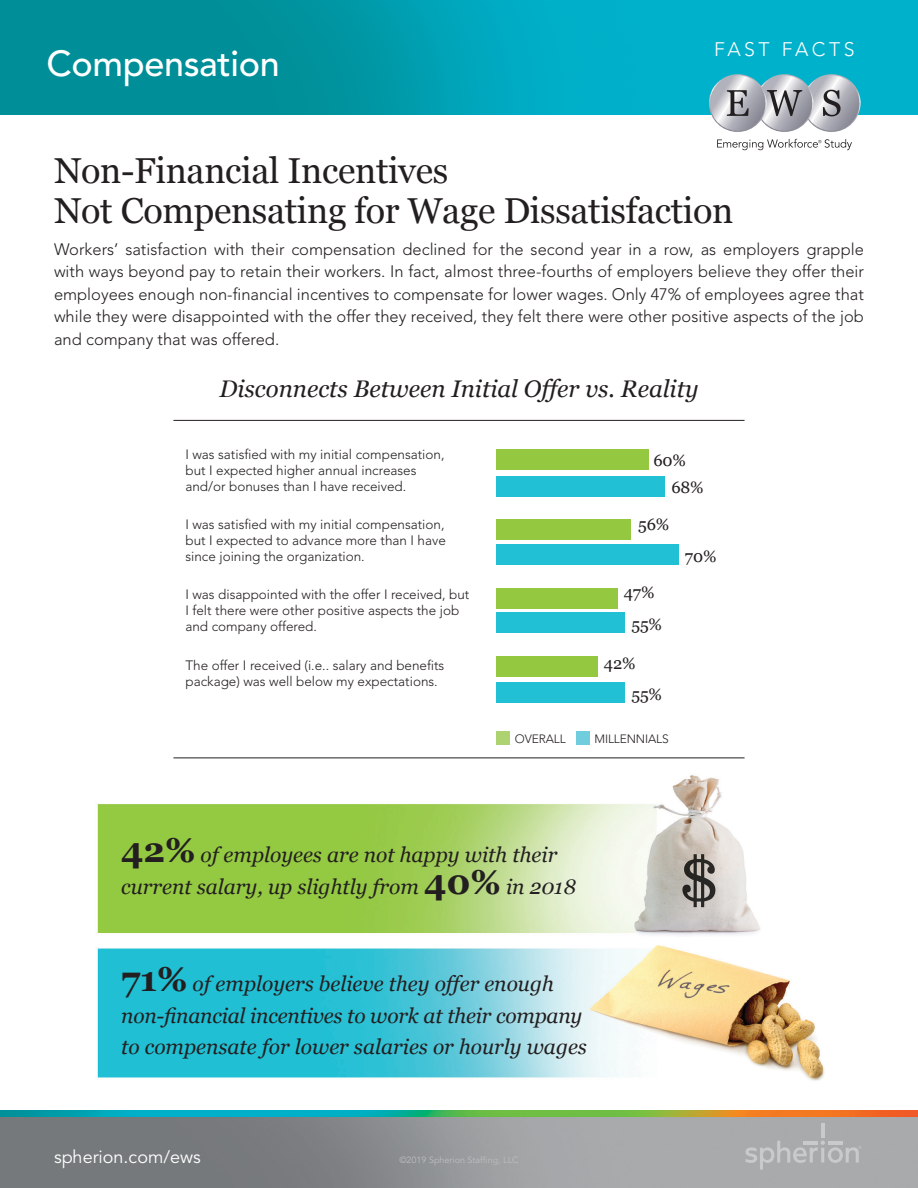
<style>
.page{position:relative;width:918px;height:1188px;background:#fff}
.page>*{position:absolute;margin:0;border:0;box-sizing:border-box;transform-origin:0 0}
.t1{font:36px/40.5px "Georgia";letter-spacing:-.01em;color:#231f20}
.t2{font:500 36px "Avenir";letter-spacing:-.01em;color:#fff}
.t3{font:italic 24px "Georgia";color:#231f20}
.t4{font:italic 21px/31.5px "Georgia";color:#231f20}
.t5{font:300 19.5px "Avenir";letter-spacing:.18em;color:#fff}
.t6{font:18px "Avenir";color:#fff}
.t7{font:300 16.5px/22.5px "Avenir";color:#231f20;text-align:justify}
.t8{font:16.5px "Georgia";letter-spacing:-.01em;color:#231f20}
.t9{font:300 13.5px/16.2px "Avenir";color:#231f20}
.t10{font:300 12px "Avenir";letter-spacing:-.01em;color:#231f20}
.t11{font:9px "Avenir";color:#bcbec0}
.s1{font-weight:700;font-style:normal;font-size:34.5px}
</style>
<div class="page">
<div style="left:496px;top:450px;width:153px;height:20px;background:#93c840"></div>
<div style="left:496px;top:520px;width:136px;height:20px;background:#93c840"></div>
<div style="left:496px;top:476px;width:169px;height:20px;background:#22c0d5"></div>
<div style="left:496px;top:545px;width:183px;height:20px;background:#22c0d5"></div>
<div style="left:496px;top:588px;width:122px;height:20px;background:#93c840"></div>
<div style="left:496px;top:657px;width:102px;height:20px;background:#93c840"></div>
<div style="left:496px;top:613px;width:129px;height:20px;background:#22c0d5"></div>
<div style="left:496px;top:682px;width:129px;height:21px;background:#22c0d5"></div>
<hr style="left:173px;top:420px;width:572px;height:1px;background:#231f20">
<hr style="left:173px;top:758px;width:572px;height:1px;background:#231f20">
<div style="left:497px;top:732px;width:13px;height:13px;background:#add371"></div>
<div style="left:576px;top:732px;width:14px;height:13px;background:#70cdde"></div>
<img style="left:97px;top:775px;width:728px;height:306px">
<img style="left:0;top:0;width:918px;height:115px">
<svg style="left:705px;top:74px;width:158px;height:76px"></svg>
<img style="left:0;top:1110px;width:918px;height:78px">
<hr style="left:821px;top:1123px;width:3px;height:15px;background:#fff">
<svg style="left:745px;top:1141px;width:116px;height:29px;background:#b2b3b4"></svg>
<h1 class="t2" style="left:46px;top:42px;width:235px">Compensation</h1>
<p class="t5" style="left:714px;top:38px;width:142px">FAST FACTS</p>
<h1 class="t1" style="left:54px;top:149px;width:681px">Non-Financial Incentives<br>Not Compensating for Wage Dissatisfaction</h1>
<p class="t7" style="left:54px;top:238px;width:812px">Workers’ satisfaction with their compensation declined for the second year in a row, as employers grapple with ways beyond pay to retain their workers. In fact, almost three-fourths of employers believe they offer their employees enough non-financial incentives to compensate for lower wages. Only 47% of employees agree that while they were disappointed with the offer they received, they felt there were other positive aspects of the job and company that was offered.</p>
<h2 class="t3" style="left:219px;top:372px;width:481px">Disconnects Between Initial Offer vs. Reality</h2>
<p class="t9" style="left:185px;top:446px;width:261px">I was satisfied with my initial compensation, but I expected higher annual increases and/or bonuses than I have received.</p>
<p class="t9" style="left:185px;top:516px;width:262px;text-align:justify">I was satisfied with my initial compensation, but I expected to advance more than I have since joining the organization.</p>
<p class="t9" style="left:185px;top:586px;width:285px">I was disappointed with the offer I received, but<br>I felt there were other positive aspects the job and company offered.</p>
<p class="t9" style="left:185px;top:657px;width:260px">The offer I received (i.e.. salary and benefits package) was well below my expectations.</p>
<p class="t8" style="left:653px;top:448px;width:34px">60%</p>
<p class="t8" style="left:671px;top:475px;width:34px">68%</p>
<p class="t8" style="left:638px;top:512px;width:33px">56%</p>
<p class="t8" style="left:624px;top:580px;width:32px">47%</p>
<p class="t8" style="left:631px;top:612px;width:32px">55%</p>
<p class="t8" style="left:604px;top:651px;width:33px">42%</p>
<p class="t8" style="left:631px;top:682px;width:32px">55%</p>
<p class="t10" style="left:515px;top:732px;width:52px">OVERALL</p>
<p class="t10" style="left:594px;top:732px;width:76px">MILLENNIALS</p>
<p class="t8" style="left:685px;top:544px;width:33px">70%</p>
<p class="t4" style="left:121px;top:839px;width:456px"><span class="s1">42%</span> of employees are not happy with their current salary, up slightly from <span class="s1">40%</span> in 2018</p>
<p class="t4" style="left:121px;top:968px;width:467px"><span class="s1">71%</span> of employers believe they offer enough non-financial incentives to work at their company to compensate for lower salaries or hourly wages</p>
<p class="t6" style="left:54px;top:1146px;width:148px">spherion.com/ews</p>
<p class="t11" style="left:399px;top:1155px;width:121px">©2019 Spherion Staffing, LLC</p>
</div>
